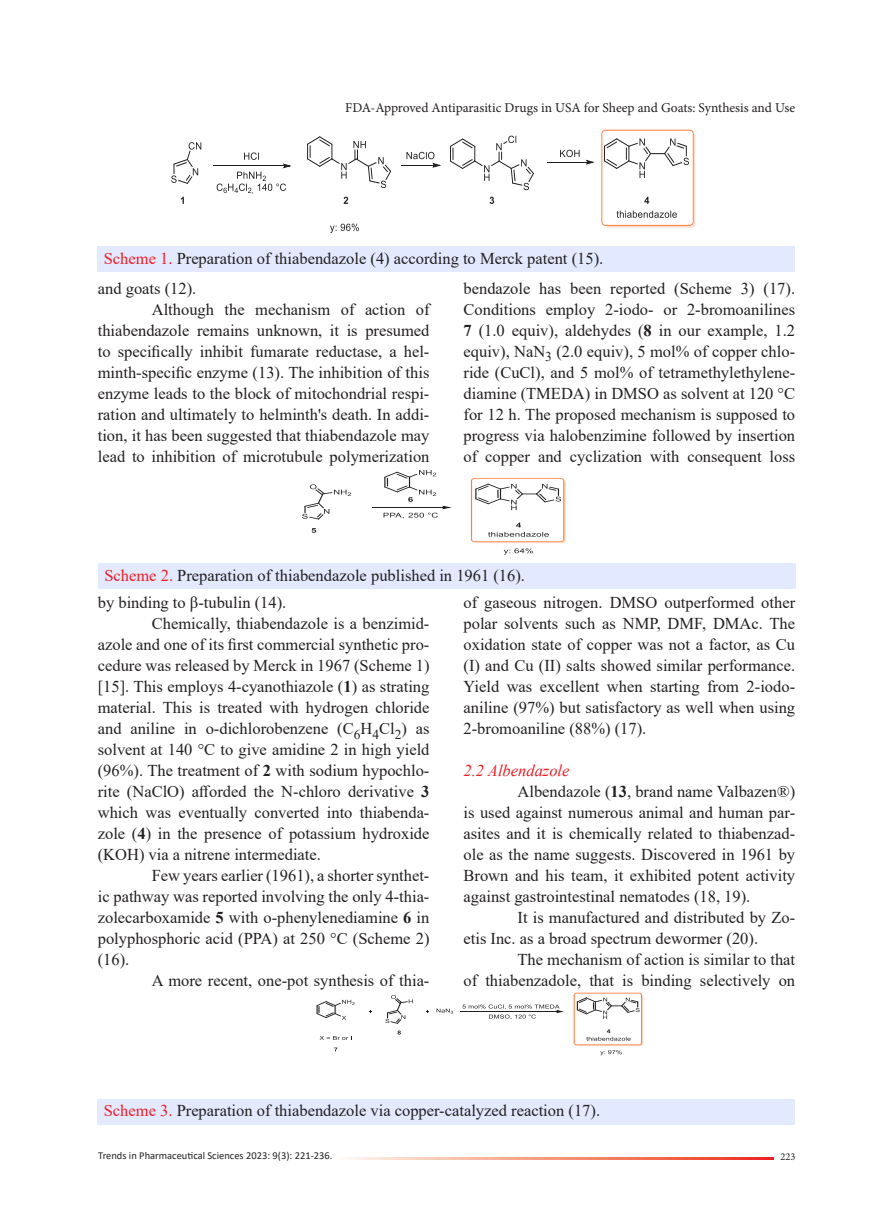
<style>
.page{position:relative;width:893px;height:1212px;background:#fff}
.page>*{position:absolute;margin:0;border:0;box-sizing:border-box;transform-origin:0 0}
.t1{font:16.5px/21px "Times New Roman";color:#231f20;text-align:justify}
.t2{font:italic 16.5px "Times New Roman";color:#ee1d23}
.t3{font:13.5px "Minion Pro";letter-spacing:-.005em;color:#231f20}
.t4{font:10.5px "Calibri";color:#231f20}
.t5{font:10.5px "Minion Pro";color:#231f20}
.s1{color:#ee1d23}
.s2{font-weight:700}
</style>
<div class="page">
<hr style="left:213px;top:166px;width:72px;height:1px;background:#231f20">
<svg style="left:181px;top:197px;width:3px;height:7px"></svg>
<svg style="left:217px;top:152px;width:73px;height:42px"></svg>
<hr style="left:402px;top:165px;width:32px;height:1px;background:#231f20">
<svg style="left:406px;top:152px;width:34px;height:15px"></svg>
<hr style="left:547px;top:162px;width:41px;height:1px;background:#231f20">
<svg style="left:587px;top:161px;width:6px;height:3px"></svg>
<div style="left:601px;top:130px;width:92px;height:96px;border:1px solid #ff8040;border-radius:4px"></div>
<svg style="left:171px;top:142px;width:30px;height:42px"></svg>
<svg style="left:307px;top:136px;width:84px;height:52px"></svg>
<svg style="left:344px;top:197px;width:4px;height:7px"></svg>
<svg style="left:330px;top:224px;width:29px;height:9px"></svg>
<svg style="left:490px;top:197px;width:4px;height:7px"></svg>
<svg style="left:450px;top:136px;width:84px;height:54px"></svg>
<svg style="left:560px;top:150px;width:20px;height:7px"></svg>
<svg style="left:604px;top:133px;width:92px;height:95px"></svg>
<div style="left:98px;top:246px;width:697px;height:26px;background:#e3e9ff"></div>
<div style="left:98px;top:564px;width:698px;height:25px;background:#e3e9ff"></div>
<hr style="left:372px;top:507px;width:72px;height:1px;background:#231f20">
<svg style="left:312px;top:528px;width:4px;height:5px"></svg>
<svg style="left:302px;top:484px;width:49px;height:36px"></svg>
<svg style="left:384px;top:470px;width:66px;height:48px"></svg>
<svg style="left:471px;top:478px;width:95px;height:76px"></svg>
<svg style="left:316px;top:1000px;width:39px;height:20px"></svg>
<svg style="left:320px;top:1036px;width:32px;height:4px"></svg>
<svg style="left:436px;top:1008px;width:17px;height:6px"></svg>
<hr style="left:460px;top:1011px;width:98px;height:1px;background:#231f20">
<svg style="left:462px;top:1004px;width:100px;height:15px"></svg>
<div style="left:574px;top:993px;width:68px;height:52px;border:1px solid #ff8040;border-radius:2px"></div>
<svg style="left:397px;top:1030px;width:4px;height:4px"></svg>
<svg style="left:385px;top:995px;width:28px;height:29px"></svg>
<svg style="left:576px;top:995px;width:67px;height:60px"></svg>
<div style="left:98px;top:1099px;width:697px;height:26px;background:#e3e9ff"></div>
<svg style="left:347px;top:1158px;width:427px;height:2px"></svg>
<p class="t3" style="left:345px;top:99px;width:451px">FDA-Approved Antiparasitic Drugs in USA for Sheep and Goats: Synthesis and Use</p>
<p class="t1" style="left:104px;top:247px;width:501px"><span class="s1">Scheme 1.</span> Preparation of thiabendazole (4) according to Merck patent (15).</p>
<p class="t1" style="left:98px;top:277px;width:100px">and goats (12).</p>
<p class="t1" style="left:98px;top:298px;width:333px;text-indent:54px">Although the mechanism of action of thiabendazole remains unknown, it is presumed to specifically inhibit fumarate reductase, a hel&shy;minth-specific enzyme (13). The inhibition of this enzyme leads to the block of mitochondrial respi&shy;ration and ultimately to helminth's death. In addi&shy;tion, it has been suggested that thiabendazole may lead to inhibition of microtubule polymerization</p>
<p class="t1" style="left:463px;top:277px;width:333px">bendazole has been reported (Scheme 3) (17).<br>Conditions employ 2-iodo- or 2-bromoanilines <span class="s2">7</span> (1.0 equiv), aldehydes (<span class="s2">8</span> in our example, 1.2 equiv), NaN<sub>3</sub> (2.0 equiv), 5 mol% of copper chlo&shy;ride (CuCl), and 5 mol% of tetramethylethylene&shy;diamine (TMEDA) in DMSO as solvent at 120 °C for 12 h. The proposed mechanism is supposed to progress via halobenzimine followed by insertion of copper and cyclization with consequent loss</p>
<p class="t1" style="left:104px;top:564px;width:422px"><span class="s1">Scheme 2.</span> Preparation of thiabendazole published in 1961 (16).</p>
<p class="t1" style="left:98px;top:592px;width:190px">by binding to β-tubulin (14).</p>
<p class="t1" style="left:98px;top:613px;width:333px;text-indent:54px">Chemically, thiabendazole is a benzimid&shy;azole and one of its first commercial synthetic pro&shy;cedure was released by Merck in 1967 (Scheme 1) [15]. This employs 4-cyanothiazole (<span class="s2">1</span>) as strating material. This is treated with hydrogen chloride and aniline in o-dichlorobenzene (C<sub>6</sub>H<sub>4</sub>Cl<sub>2</sub>) as solvent at 140 °C to give amidine 2 in high yield (96%). The treatment of <span class="s2">2</span> with sodium hypochlo&shy;rite (NaClO) afforded the N-chloro derivative <span class="s2">3 </span>which was eventually converted into thiabenda&shy;zole (<span class="s2">4</span>) in the presence of potassium hydroxide (KOH) via a nitrene intermediate.</p>
<p class="t1" style="left:98px;top:865px;width:333px;text-indent:54px">Few years earlier (1961), a shorter synthet&shy;ic pathway was reported involving the only 4-thia&shy;zolecarboxamide <span class="s2">5</span> with o-phenylenediamine <span class="s2">6</span> in polyphosphoric acid (PPA) at 250 °C (Scheme 2) (16).</p>
<p class="t1" style="left:152px;top:970px;width:279px">A more recent, one-pot synthesis of thia-</p>
<p class="t1" style="left:463px;top:592px;width:333px">of gaseous nitrogen. DMSO outperformed other polar solvents such as NMP, DMF, DMAc. The oxidation state of copper was not a factor, as Cu (I) and Cu (II) salts showed similar performance.<br>Yield was excellent when starting from 2-iodo&shy;aniline (97%) but satisfactory as well when using 2-bromoaniline (88%) (17).</p>
<p class="t2" style="left:463px;top:759px;width:108px">2.2 Albendazole</p>
<p class="t1" style="left:463px;top:781px;width:333px;text-indent:54px">Albendazole (<span class="s2">13</span>, brand name Valbazen®) is used against numerous animal and human par&shy;asites and it is chemically related to thiabenzad&shy;ole as the name suggests. Discovered in 1961 by Brown and his team, it exhibited potent activity against gastrointestinal nematodes (18, 19).</p>
<p class="t1" style="left:463px;top:907px;width:333px;text-indent:54px">It is manufactured and distributed by Zo&shy;etis Inc. as a broad spectrum dewormer (20).</p>
<p class="t1" style="left:463px;top:949px;width:333px;text-align:right">The mechanism of action is similar to that<br>of thiabenzadole, that is binding selectively on</p>
<p class="t1" style="left:104px;top:1100px;width:498px"><span class="s1">Scheme 3.</span> Preparation of thiabendazole via copper-catalyzed reaction (17).</p>
<p class="t4" style="left:98px;top:1148px;width:236px">Trends in Pharmaceutical Sciences 2023: 9(3): 221-236.</p>
<p class="t5" style="left:780px;top:1150px;width:17px">223</p>
</div>
